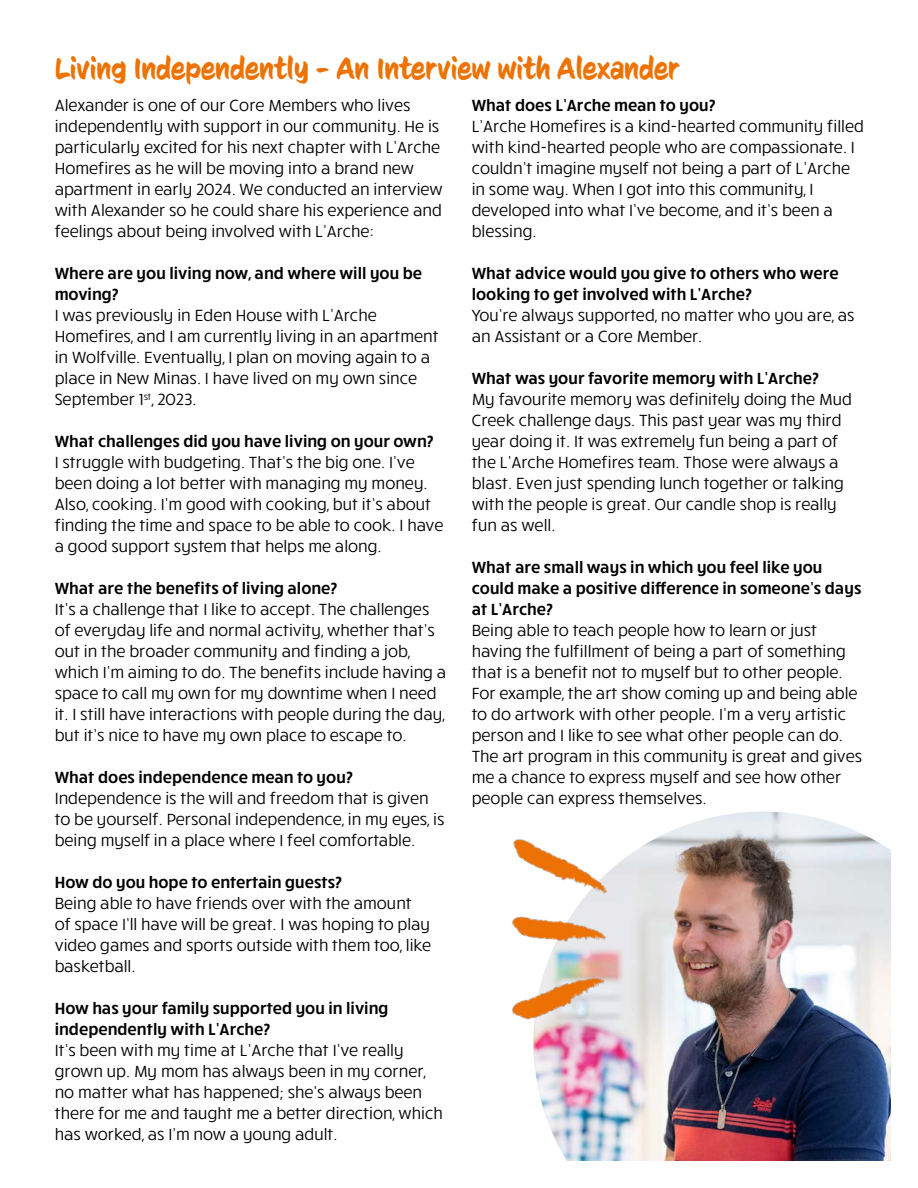
<style>
.page{position:relative;width:918px;height:1188px;background:#fff}
.page>*{position:absolute;margin:0;border:0;box-sizing:border-box;transform-origin:0 0}
.t1{font:30px "CC Sign Language";color:#ee7202}
.t2{font:16.5px/21px "Ruck Sack";color:#000}
.t3{font:600 16.5px/21px "Ruck Sack";color:#000}
</style>
<div class="page">
<img style="left:535px;top:811px;width:356px;height:350px">
<img style="left:512px;top:811px;width:168px;height:259px">
<p class="t1" style="left:55px;top:52px;width:627px">Living Independently - An Interview with Alexander</p>
<p class="t3" style="left:472px;top:94px;width:245px">What does L’Arche mean to you?</p>
<p class="t2" style="left:472px;top:115px;width:394px">L’Arche Homefires is a kind-hearted community filled with kind-hearted people who are compassionate. I couldn’t imagine myself not being a part of L’Arche in some way. When I got into this community, I developed into what I’ve become, and it’s been a blessing.</p>
<p class="t3" style="left:472px;top:262px;width:369px">What advice would you give to others who were looking to get involved with L’Arche?</p>
<p class="t2" style="left:472px;top:304px;width:384px">You’re always supported, no matter who you are, as an Assistant or a Core Member.</p>
<p class="t3" style="left:472px;top:367px;width:349px">What was your favorite memory with L’Arche?</p>
<p class="t2" style="left:472px;top:388px;width:382px">My favourite memory was definitely doing the Mud Creek challenge days. This past year was my third year doing it. It was extremely fun being a part of the L’Arche Homefires team. Those were always a blast. Even just spending lunch together or talking with the people is great. Our candle shop is really fun as well.</p>
<p class="t3" style="left:472px;top:556px;width:391px">What are small ways in which you feel like you could make a positive difference in someone’s days at L’Arche?</p>
<p class="t2" style="left:472px;top:619px;width:392px">Being able to teach people how to learn or just having the fulfillment of being a part of something that is a benefit not to myself but to other people.<br>For example, the art show coming up and being able to do artwork with other people. I’m a very artistic person and I like to see what other people can do.<br>The art program in this community is great and gives me a chance to express myself and see how other people can express themselves.</p>
<p class="t2" style="left:55px;top:94px;width:389px">Alexander is one of our Core Members who lives independently with support in our community. He is particularly excited for his next chapter with L’Arche Homefires as he will be moving into a brand new apartment in early 2024. We conducted an interview with Alexander so he could share his experience and feelings about being involved with L’Arche:</p>
<p class="t3" style="left:55px;top:262px;width:369px">Where are you living now, and where will you be moving?</p>
<p class="t2" style="left:55px;top:304px;width:385px">I was previously in Eden House with L’Arche Homefires, and I am currently living in an apartment in Wolfville. Eventually, I plan on moving again to a place in New Minas. I have lived on my own since September 1<sup>st</sup>, 2023.</p>
<p class="t3" style="left:55px;top:430px;width:380px">What challenges did you have living on your own?</p>
<p class="t2" style="left:55px;top:451px;width:390px">I struggle with budgeting. That’s the big one. I’ve been doing a lot better with managing my money.<br>Also, cooking. I’m good with cooking, but it’s about finding the time and space to be able to cook. I have a good support system that helps me along.</p>
<p class="t3" style="left:55px;top:577px;width:284px">What are the benefits of living alone?</p>
<p class="t2" style="left:55px;top:598px;width:393px">It’s a challenge that I like to accept. The challenges of everyday life and normal activity, whether that’s out in the broader community and finding a job, which I’m aiming to do. The benefits include having a space to call my own for my downtime when I need it. I still have interactions with people during the day, but it’s nice to have my own place to escape to.</p>
<p class="t3" style="left:55px;top:766px;width:300px">What does independence mean to you?</p>
<p class="t2" style="left:55px;top:787px;width:391px">Independence is the will and freedom that is given to be yourself. Personal independence, in my eyes, is being myself in a place where I feel comfortable.</p>
<p class="t3" style="left:55px;top:871px;width:289px">How do you hope to entertain guests?</p>
<p class="t2" style="left:55px;top:892px;width:378px">Being able to have friends over with the amount of space I’ll have will be great. I was hoping to play video games and sports outside with them too, like basketball.</p>
<p class="t3" style="left:55px;top:997px;width:335px">How has your family supported you in living independently with L’Arche?</p>
<p class="t2" style="left:55px;top:1039px;width:390px">It’s been with my time at L’Arche that I’ve really grown up. My mom has always been in my corner, no matter what has happened; she’s always been there for me and taught me a better direction, which has worked, as I’m now a young adult.</p>
</div>
